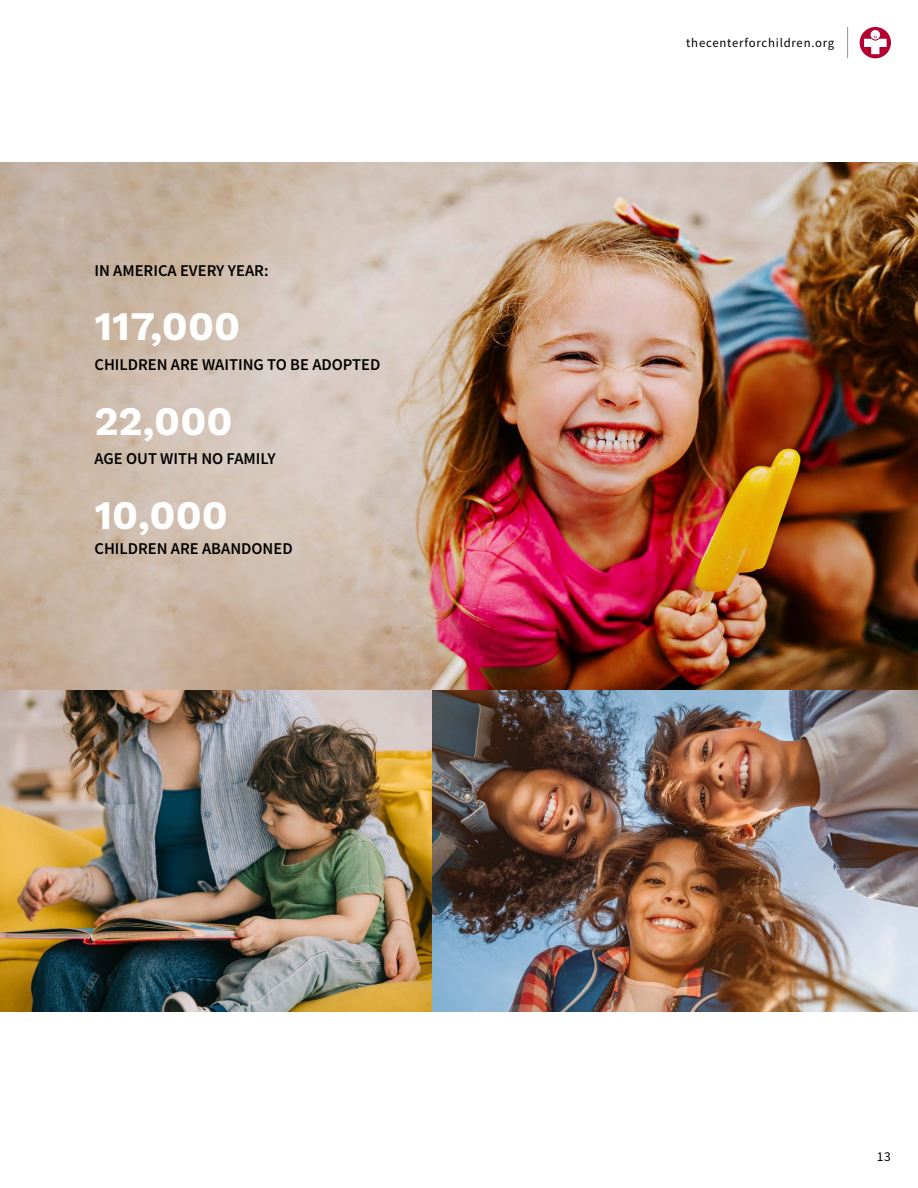
<style>
.page{position:relative;width:918px;height:1188px;background:#fff}
.page>*{position:absolute;margin:0;border:0;box-sizing:border-box;transform-origin:0 0}
.t1{font:700 40.5px "Work Sans";color:#fff}
.t2{font:600 16.5px "Source Sans Pro";color:#000}
.t3{font:13.5px "Source Sans Pro";color:#000}
.t4{font:12.75px "Source Sans Pro";letter-spacing:.06em;color:#000}
</style>
<div class="page">
<div style="left:860px;top:27px;width:31px;height:31px;background:#b30031;border-radius:50%"></div>
<svg style="left:864px;top:30px;width:23px;height:24px"></svg>
<hr style="left:847px;top:27px;width:1px;height:31px;background:#939393">
<img style="left:432px;top:690px;width:486px;height:321px">
<img style="left:1px;top:690px;width:431px;height:321px">
<img style="left:0;top:162px;width:918px;height:528px">
<p class="t2" style="left:94px;top:260px;width:176px">IN AMERICA EVERY YEAR:</p>
<h1 class="t1" style="left:94px;top:303px;width:147px">117,000</h1>
<p class="t2" style="left:94px;top:354px;width:287px">CHILDREN ARE WAITING TO BE ADOPTED</p>
<h1 class="t1" style="left:94px;top:397px;width:140px">22,000</h1>
<p class="t2" style="left:94px;top:448px;width:183px">AGE OUT WITH NO FAMILY</p>
<h1 class="t1" style="left:94px;top:491px;width:135px">10,000</h1>
<p class="t2" style="left:94px;top:538px;width:200px">CHILDREN ARE ABANDONED</p>
<p class="t4" style="left:686px;top:35px;width:150px">thecenterforchildren.org</p>
<p class="t3" style="left:877px;top:1148px;width:16px">13</p>
</div>
